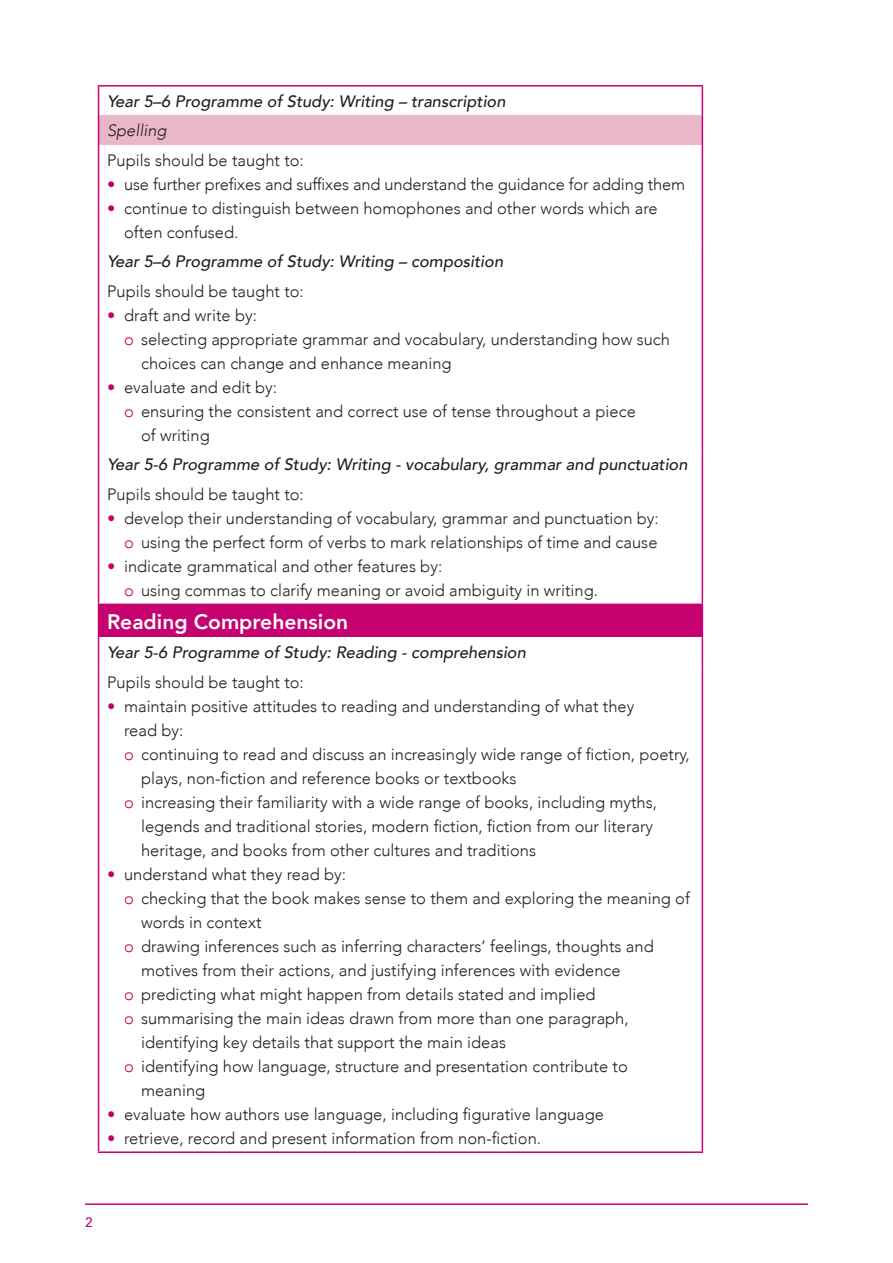
<style>
.page{position:relative;width:893px;height:1263px;background:#fff}
.page>*{position:absolute;margin:0;border:0;box-sizing:border-box;transform-origin:0 0}
.Main_Text{font:800 21px "Avenir";color:#fff}
.Bullet_2nds{font:300 16.5px/24px "Avenir";color:#231f20}
.Bulleted_text{font:300 16.5px/24px "Avenir";color:#231f20}
.Main_Text-2{font:italic 500 16.5px "Avenir";color:#231f20}
.Main_Text-3{font:300 16.5px "Avenir";color:#231f20}
.Table_B_Head{font:italic 300 16.5px "Avenir";color:#231f20}
.t1{font:500 13.5px "Avenir";color:#c60170}
.s1{color:#c60170}
</style>
<div class="page">
<hr style="left:85px;top:1203px;width:723px;height:2px;background:#c60170">
<div style="left:99px;top:115px;width:603px;height:30px;background:#e9b6ca"></div>
<div style="left:99px;top:604px;width:603px;height:33px;background:#c60170"></div>
<svg style="left:98px;top:87px;width:1px;height:28px"></svg>
<hr style="left:98px;top:85px;width:605px;height:2px;background:#c60170">
<svg style="left:702px;top:87px;width:1px;height:28px"></svg>
<hr style="left:98px;top:115px;width:1px;height:30px;background:#c60170">
<hr style="left:702px;top:115px;width:1px;height:30px;background:#c60170">
<hr style="left:98px;top:145px;width:1px;height:101px;background:#c60170">
<hr style="left:702px;top:145px;width:1px;height:101px;background:#c60170">
<hr style="left:98px;top:246px;width:1px;height:30px;background:#c60170">
<hr style="left:702px;top:246px;width:1px;height:30px;background:#c60170">
<hr style="left:98px;top:276px;width:1px;height:173px;background:#c60170">
<hr style="left:702px;top:276px;width:1px;height:173px;background:#c60170">
<hr style="left:98px;top:449px;width:1px;height:30px;background:#c60170">
<hr style="left:702px;top:449px;width:1px;height:30px;background:#c60170">
<hr style="left:98px;top:479px;width:1px;height:125px;background:#c60170">
<hr style="left:702px;top:479px;width:1px;height:125px;background:#c60170">
<hr style="left:98px;top:605px;width:1px;height:32px;background:#c60170">
<hr style="left:98px;top:604px;width:605px;height:1px;background:#c60170">
<hr style="left:702px;top:605px;width:1px;height:32px;background:#c60170">
<hr style="left:98px;top:637px;width:1px;height:30px;background:#c60170">
<hr style="left:702px;top:637px;width:1px;height:30px;background:#c60170">
<hr style="left:98px;top:667px;width:1px;height:484px;background:#c60170">
<hr style="left:702px;top:667px;width:1px;height:484px;background:#c60170">
<hr style="left:98px;top:1151px;width:605px;height:2px;background:#c60170">
<p class="Main_Text-2" style="left:107px;top:91px;width:400px">Year 5–6 Programme of Study: Writing – transcription</p>
<p class="Table_B_Head" style="left:107px;top:121px;width:61px">Spelling</p>
<p class="Main_Text-3" style="left:107px;top:150px;width:198px">Pupils should be taught to:</p>
<p class="Bulleted_text" style="left:107px;top:172px;width:580px"><span class="s1">•</span> use further prefixes and suffixes and understand the guidance for adding them</p>
<p class="Bulleted_text" style="left:124px;top:196px;width:535px;text-indent:-17px"><span class="s1">•</span> continue to distinguish between homophones and other words which are often confused.</p>
<p class="Main_Text-2" style="left:107px;top:252px;width:398px">Year 5–6 Programme of Study: Writing – composition</p>
<p class="Main_Text-3" style="left:107px;top:281px;width:198px">Pupils should be taught to:</p>
<p class="Bulleted_text" style="left:107px;top:303px;width:151px"><span class="s1">•</span> draft and write by:</p>
<p class="Bullet_2nds" style="left:141px;top:327px;width:530px;text-indent:-17px"><span class="s1">o</span> selecting appropriate grammar and vocabulary, understanding how such choices can change and enhance meaning</p>
<p class="Bulleted_text" style="left:107px;top:375px;width:172px"><span class="s1">•</span> evaluate and edit by:</p>
<p class="Bullet_2nds" style="left:141px;top:399px;width:496px;text-indent:-17px"><span class="s1">o</span> ensuring the consistent and correct use of tense throughout a piece of writing</p>
<p class="Main_Text-2" style="left:107px;top:455px;width:582px">Year 5-6 Programme of Study: Writing - vocabulary, grammar and punctuation</p>
<p class="Main_Text-3" style="left:107px;top:484px;width:198px">Pupils should be taught to:</p>
<p class="Bulleted_text" style="left:107px;top:506px;width:553px"><span class="s1">•</span> develop their understanding of vocabulary, grammar and punctuation by:</p>
<p class="Bullet_2nds" style="left:124px;top:530px;width:535px"><span class="s1">o</span> using the perfect form of verbs to mark relationships of time and cause</p>
<p class="Bulleted_text" style="left:107px;top:554px;width:337px"><span class="s1">•</span> indicate grammatical and other features by:</p>
<p class="Bullet_2nds" style="left:124px;top:578px;width:475px"><span class="s1">o</span> using commas to clarify meaning or avoid ambiguity in writing.</p>
<p class="Main_Text" style="left:107px;top:602px;width:243px">Reading Comprehension</p>
<p class="Main_Text-2" style="left:107px;top:643px;width:420px">Year 5-6 Programme of Study: Reading - comprehension</p>
<p class="Main_Text-3" style="left:107px;top:672px;width:198px">Pupils should be taught to:</p>
<p class="Bulleted_text" style="left:124px;top:694px;width:512px;text-indent:-17px"><span class="s1">•</span> maintain positive attitudes to reading and understanding of what they read by:</p>
<p class="Bullet_2nds" style="left:141px;top:742px;width:550px;text-indent:-17px"><span class="s1">o</span> continuing to read and discuss an increasingly wide range of fiction, poetry, plays, non-fiction and reference books or textbooks</p>
<p class="Bullet_2nds" style="left:141px;top:790px;width:518px;text-indent:-17px"><span class="s1">o</span> increasing their familiarity with a wide range of books, including myths, legends and traditional stories, modern fiction, fiction from our literary heritage, and books from other cultures and traditions</p>
<p class="Bulleted_text" style="left:107px;top:862px;width:240px"><span class="s1">•</span> understand what they read by:</p>
<p class="Bullet_2nds" style="left:141px;top:886px;width:550px;text-indent:-17px"><span class="s1">o</span> checking that the book makes sense to them and exploring the meaning of words in context</p>
<p class="Bullet_2nds" style="left:141px;top:934px;width:514px;text-indent:-17px"><span class="s1">o</span> drawing inferences such as inferring characters’ feelings, thoughts and motives from their actions, and justifying inferences with evidence</p>
<p class="Bullet_2nds" style="left:124px;top:982px;width:473px"><span class="s1">o</span> predicting what might happen from details stated and implied</p>
<p class="Bullet_2nds" style="left:141px;top:1006px;width:489px;text-indent:-17px"><span class="s1">o</span> summarising the main ideas drawn from more than one paragraph, identifying key details that support the main ideas</p>
<p class="Bullet_2nds" style="left:141px;top:1054px;width:488px;text-indent:-17px"><span class="s1">o</span> identifying how language, structure and presentation contribute to meaning</p>
<p class="Bulleted_text" style="left:107px;top:1102px;width:499px"><span class="s1">•</span> evaluate how authors use language, including figurative language</p>
<p class="Bulleted_text" style="left:107px;top:1126px;width:436px"><span class="s1">•</span> retrieve, record and present information from non-fiction.</p>
<p class="t1" style="left:85px;top:1210px;width:9px">2</p>
</div>
